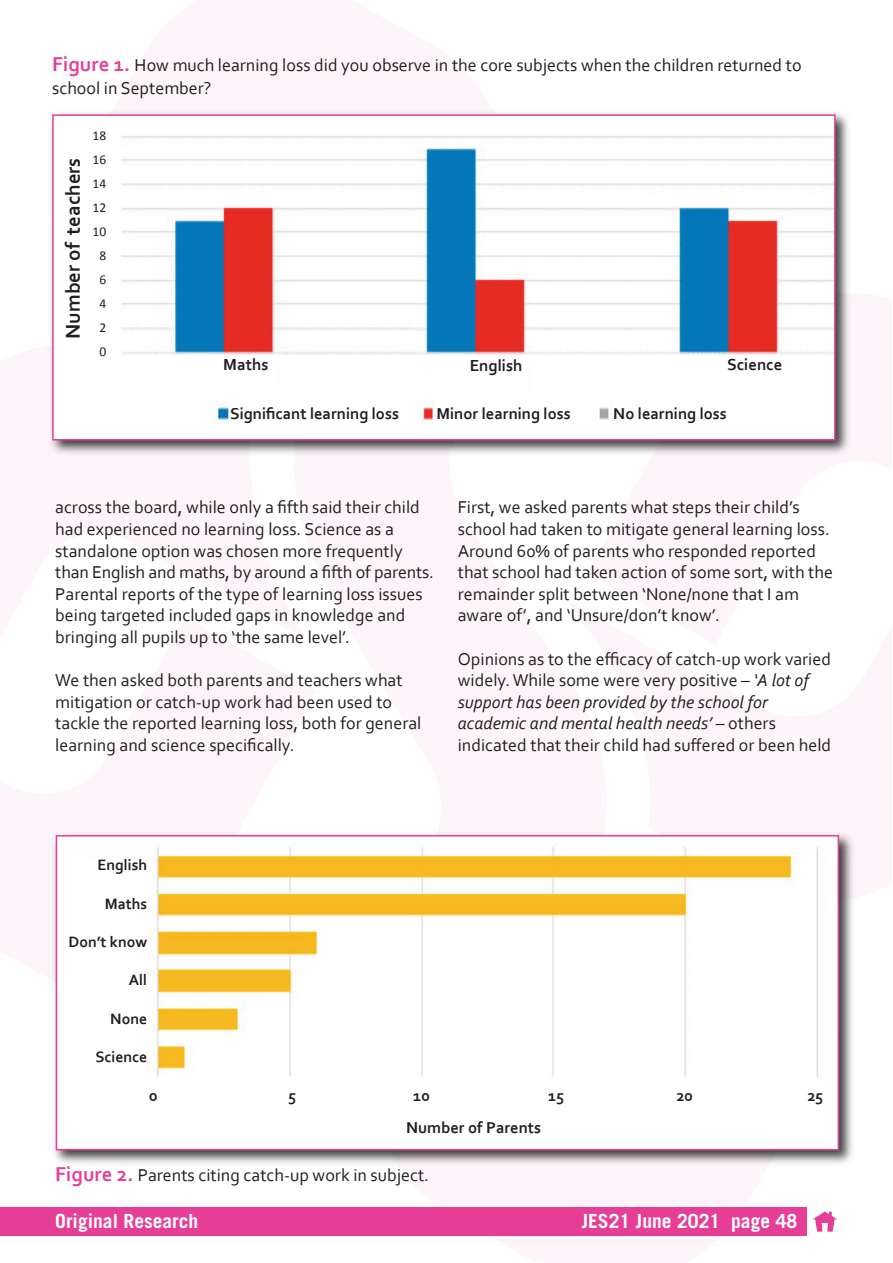
<style>
.page{position:relative;width:893px;height:1263px;background:#fff}
.page>*{position:absolute;margin:0;border:0;box-sizing:border-box;transform-origin:0 0}
.t1{font:700 20.85px "Corbel";color:#231f20}
.t2{font:700 19.5px "Trade Gothic";color:#fff}
.t3{font:18px/21.6px "Corbel";color:#231f20}
.t4{font:700 16.65px "Corbel";color:#231f20}
.t5{font:700 16.5px "Corbel";color:#231f20}
.t6{font:700 15.75px "Corbel";color:#231f20}
.t7{font:13.5px/24px "Calibri";color:#231f20;text-align:center}
.s1{font-weight:700;font-size:21px;color:#e63e97}
.s2{font-style:italic}
</style>
<div class="page">
<div style="left:0;top:1208px;width:806px;height:28px;background:#e63e97"></div>
<svg style="left:813px;top:1211px;width:24px;height:20px"></svg>
<img style="left:47px;top:109px;width:805px;height:348px">
<img style="left:55px;top:117px;width:778px;height:320px">
<div style="left:52px;top:114px;width:784px;height:326px;border:2px solid #e63e97"></div>
<img style="left:50px;top:830px;width:806px;height:337px">
<img style="left:60px;top:838px;width:776px;height:309px">
<div style="left:56px;top:835px;width:783px;height:315px;border:2px solid #e63e97"></div>
<div style="left:56px;top:118px;width:38px;height:260px;background:#fff"></div>
<div style="left:85px;top:129px;width:30px;height:270px;background:#fff"></div>
<div style="left:215px;top:358px;width:62px;height:32px;background:#fff"></div>
<div style="left:465px;top:358px;width:62px;height:32px;background:#fff"></div>
<div style="left:724px;top:358px;width:62px;height:32px;background:#fff"></div>
<div style="left:230px;top:399px;width:175px;height:32px;background:#fff"></div>
<div style="left:437px;top:399px;width:144px;height:32px;background:#fff"></div>
<div style="left:613px;top:399px;width:145px;height:32px;background:#fff"></div>
<div style="left:68px;top:858px;width:79px;height:230px;background:#fff"></div>
<div style="left:386px;top:1112px;width:175px;height:32px;background:#fff"></div>
<div style="left:149px;top:1081px;width:687px;height:32px;background:#fff"></div>
<p class="t3" style="left:52px;top:53px;width:751px;line-height:23px"><span class="s1">Figure 1.</span> How much learning loss did you observe in the core subjects when the children returned to school in September?</p>
<p class="t1" style="left:60px;top:339px;width:183px;rotate:-90deg">Number of teachers</p>
<p class="t7" style="left:93px;top:123px;width:15px">18<br>16<br>14<br>12<br>10<br>8<br>6<br>4<br>2<br>0</p>
<p class="t4" style="left:223px;top:354px;width:47px">Maths</p>
<p class="t4" style="left:470px;top:355px;width:54px">English</p>
<p class="t4" style="left:727px;top:354px;width:56px">Science</p>
<p class="t5" style="left:230px;top:403px;width:170px">Significant learning loss</p>
<p class="t5" style="left:437px;top:403px;width:136px">Minor learning loss</p>
<p class="t5" style="left:613px;top:403px;width:115px">No learning loss</p>
<p class="t3" style="left:55px;top:496px;width:380px">across the board, while only a fifth said their child had experienced no learning loss. Science as a standalone option was chosen more frequently than English and maths, by around a fifth of parents.<br>Parental reports of the type of learning loss issues being targeted included gaps in knowledge and bringing all pupils up to ‘the same level’.</p>
<p class="t3" style="left:55px;top:669px;width:368px">We then asked both parents and teachers what mitigation or catch‐up work had been used to tackle the reported learning loss, both for general learning and science specifically.</p>
<p class="t3" style="left:458px;top:496px;width:377px">First, we asked parents what steps their child’s school had taken to mitigate general learning loss.<br>Around 60% of parents who responded reported that school had taken action of some sort, with the remainder split between ‘None/none that I am aware of’, and ‘Unsure/don’t know’.</p>
<p class="t3" style="left:458px;top:648px;width:375px">Opinions as to the efficacy of catch‐up work varied widely. While some were very positive – <span class="s2">‘A lot of support has been provided by the school for academic and mental health needs’</span> – others indicated that their child had suffered or been held</p>
<p class="t6" style="left:98px;top:855px;width:51px">English</p>
<p class="t6" style="left:105px;top:893px;width:44px">Maths</p>
<p class="t6" style="left:69px;top:932px;width:80px">Don’t know</p>
<p class="t6" style="left:129px;top:970px;width:20px">All</p>
<p class="t6" style="left:110px;top:1009px;width:39px">None</p>
<p class="t6" style="left:95px;top:1047px;width:53px">Science</p>
<p class="t5" style="left:149px;top:1085px;width:10px">0</p>
<p class="t5" style="left:288px;top:1085px;width:10px">5</p>
<p class="t5" style="left:413px;top:1085px;width:18px">10</p>
<p class="t5" style="left:548px;top:1085px;width:18px">15</p>
<p class="t5" style="left:676px;top:1085px;width:18px">20</p>
<p class="t5" style="left:807px;top:1085px;width:17px">25</p>
<p class="t5" style="left:406px;top:1117px;width:136px">Number of Parents</p>
<p class="t3" style="left:55px;top:1163px;width:375px"><span class="s1">Figure 2.</span> Parents citing catch‐up work in subject.</p>
<p class="t2" style="left:55px;top:1213px;width:145px">Original Research</p>
<p class="t2" style="left:582px;top:1213px;width:217px">JES21 June 2021 page 48</p>
</div>
